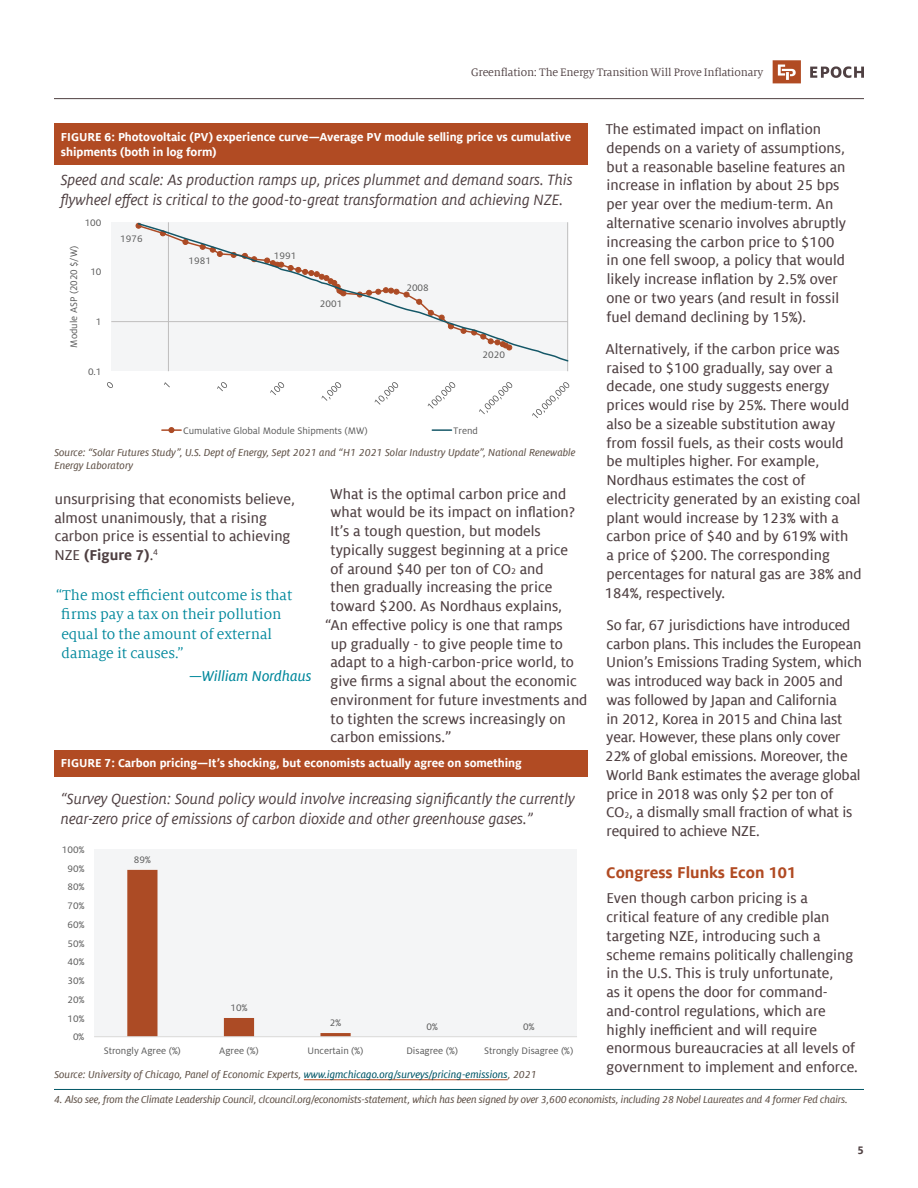
<style>
.page{position:relative;width:918px;height:1188px;background:#fff}
.page>*{position:absolute;margin:0;border:0;box-sizing:border-box;transform-origin:0 0}
.Subhead{font:700 17.25px "Milo Offc Pro";color:#b14b23}
.Description_No_Rule{font:italic 16.5px/19.5px "Milo Offc Pro";color:#4f4042}
.Body_first{font:15.75px/18.8px "Milo Offc Pro Text";color:#4f4042}
.Author_caLLout{font:15.75px/19.5px "Milo Serif Offc Pro";color:#00889c}
.Author_blue{font:15.75px "Milo Offc Pro Text Ita";color:#00889c}
.Figure_title{font:700 12.75px/15px "Milo Offc Pro";letter-spacing:-.005em;color:#fff}
.t1{font:12px "Milo Serif Offc Pro";letter-spacing:-.015em;color:#4f4042}
.t2{font:700 12px "Milo Offc Pro";color:#4f4042}
.source{font:11.25px/12.8px "Milo Offc Pro Text Ita";color:#615349}
.footnote_8pt_w_RULE{font:11.25px "Milo Offc Pro Text Ita";letter-spacing:-.015em;color:#615349}
.t3{font:10.65px "Milo Offc Pro";color:#595959}
.t4{font:10.5px "Milo Offc Pro";color:#595959}
.s1{font-size:9.15px}
.s2{font-family:"Milo Offc Pro";font-weight:700}
.s3{color:#005666}
</style>
<div class="page">
<hr style="left:54px;top:98px;width:810px;height:1px;background:#4f4042">
<svg style="left:810px;top:66px;width:54px;height:12px"></svg>
<svg style="left:773px;top:60px;width:28px;height:23px"></svg>
<hr style="left:54px;top:1089px;width:810px;height:1px;background:#005666">
<div style="left:111px;top:222px;width:457px;height:149px;background:#f4f5f6"></div>
<hr style="left:567px;top:222px;width:1px;height:149px;background:#bfbebe">
<hr style="left:168px;top:222px;width:1px;height:149px;background:#bfbebe">
<hr style="left:111px;top:321px;width:457px;height:1px;background:#bfbebe">
<svg style="left:137px;top:222px;width:431px;height:140px"></svg>
<svg style="left:107px;top:382px;width:6px;height:6px"></svg>
<svg style="left:164px;top:382px;width:6px;height:5px"></svg>
<svg style="left:217px;top:382px;width:10px;height:9px"></svg>
<svg style="left:270px;top:382px;width:14px;height:13px"></svg>
<svg style="left:321px;top:382px;width:20px;height:19px"></svg>
<svg style="left:375px;top:382px;width:23px;height:23px"></svg>
<svg style="left:428px;top:382px;width:27px;height:27px"></svg>
<svg style="left:479px;top:382px;width:33px;height:32px"></svg>
<svg style="left:532px;top:382px;width:37px;height:36px"></svg>
<svg style="left:162px;top:427px;width:19px;height:6px"></svg>
<hr style="left:432px;top:429px;width:20px;height:2px;background:#145767">
<div style="left:54px;top:124px;width:534px;height:41px;background:#b14b23"></div>
<div style="left:94px;top:849px;width:483px;height:188px;background:#f4f5f6"></div>
<svg style="left:127px;top:870px;width:224px;height:166px"></svg>
<hr style="left:94px;top:1036px;width:483px;height:1px;background:#dad9d8">
<div style="left:54px;top:750px;width:534px;height:27px;background:#b14b23"></div>
<hr style="left:304px;top:1079px;width:204px;height:1px;background:#b14b23">
<p class="t1" style="left:471px;top:66px;width:294px">Greenflation: The Energy Transition Will Prove Inflationary</p>
<p class="Body_first" style="left:606px;top:120px;width:242px">The estimated impact on inflation depends on a variety of assumptions, but a reasonable baseline features an increase in inflation by about 25 bps per year over the medium-term. An alternative scenario involves abruptly increasing the carbon price to $100 in one fell swoop, a policy that would likely increase inflation by 2.5% over one or two years (and result in fossil fuel demand declining by 15%).</p>
<p class="Body_first" style="left:605px;top:340px;width:258px">Alternatively, if the carbon price was raised to $100 gradually, say over a decade, one study suggests energy prices would rise by 25%. There would also be a sizeable substitution away from fossil fuels, as their costs would be multiples higher. For example, Nordhaus estimates the cost of electricity generated by an existing coal plant would increase by 123% with a carbon price of $40 and by 619% with<br>a price of $200. The corresponding percentages for natural gas are 38% and 184%, respectively.</p>
<p class="Body_first" style="left:605px;top:616px;width:258px">So far, 67 jurisdictions have introduced carbon plans. This includes the European Union’s Emissions Trading System, which was introduced way back in 2005 and was followed by Japan and California<br>in 2012, Korea in 2015 and China last year. However, these plans only cover 22% of global emissions. Moreover, the World Bank estimates the average global price in 2018 was only $2 per ton of CO<span class="s1">2</span>, a dismally small fraction of what is required to achieve NZE.</p>
<p class="Subhead" style="left:606px;top:863px;width:192px">Congress Flunks Econ 101</p>
<p class="Body_first" style="left:606px;top:889px;width:253px">Even though carbon pricing is a<br>critical feature of any credible plan targeting NZE, introducing such a scheme remains politically challenging in the U.S. This is truly unfortunate,<br>as it opens the door for command&shy;and-control regulations, which are highly inefficient and will require enormous bureaucracies at all levels of government to implement and enforce.</p>
<p class="footnote_8pt_w_RULE" style="left:54px;top:1093px;width:795px">4. Also see, from the Climate Leadership Council, clcouncil.org/economists-statement, which has been signed by over 3,600 economists, including 28 Nobel Laureates and 4 former Fed chairs.</p>
<p class="Figure_title" style="left:61px;top:129px;width:512px">FIGURE 6: Photovoltaic (PV) experience curve—Average PV module selling price vs cumulative shipments (both in log form)</p>
<p class="Description_No_Rule" style="left:61px;top:170px;width:514px">Speed and scale: As production ramps up, prices plummet and demand soars. This flywheel effect is critical to the good-to-great transformation and achieving NZE.</p>
<p class="t4" style="left:85px;top:217px;width:18px">100</p>
<p class="t4" style="left:120px;top:233px;width:24px">1976</p>
<p class="t3" style="left:68px;top:348px;width:103px;rotate:-90deg">Module ASP (2020 $/W)</p>
<p class="t4" style="left:274px;top:250px;width:24px">1991</p>
<p class="t4" style="left:189px;top:255px;width:24px">1981</p>
<p class="t4" style="left:90px;top:266px;width:13px">10</p>
<p class="t4" style="left:406px;top:282px;width:24px">2008</p>
<p class="t4" style="left:320px;top:298px;width:24px">2001</p>
<p class="t4" style="left:96px;top:316px;width:7px">1</p>
<p class="t4" style="left:483px;top:349px;width:24px">2020</p>
<p class="t4" style="left:88px;top:366px;width:15px">0.1</p>
<p class="t4" style="left:183px;top:425px;width:186px">Cumulative Global Module Shipments (MW)</p>
<p class="t4" style="left:454px;top:425px;width:26px">Trend</p>
<p class="source" style="left:54px;top:446px;width:523px">Source: “Solar Futures Study”, U.S. Dept of Energy, Sept 2021 and “H1 2021 Solar Industry Update”, National Renewable<br>Energy Laboratory</p>
<p class="Body_first" style="left:330px;top:484px;width:238px">What is the optimal carbon price and</p>
<p class="Body_first" style="left:330px;top:503px;width:246px">what would be its impact on inflation?</p>
<p class="Body_first" style="left:330px;top:522px;width:212px">It’s a tough question, but models</p>
<p class="Body_first" style="left:331px;top:541px;width:239px">typically suggest beginning at a price</p>
<p class="Body_first" style="left:331px;top:559px;width:215px">of around $40 per ton of CO<span class="s1">2</span> and</p>
<p class="Body_first" style="left:331px;top:578px;width:223px">then gradually increasing the price</p>
<p class="Body_first" style="left:331px;top:597px;width:233px">toward $200. As Nordhaus explains,</p>
<p class="Body_first" style="left:325px;top:616px;width:239px">“An effective policy is one that ramps</p>
<p class="Body_first" style="left:331px;top:634px;width:234px">up gradually - to give people time to</p>
<p class="Body_first" style="left:330px;top:653px;width:245px">adapt to a high-carbon-price world, to</p>
<p class="Body_first" style="left:331px;top:672px;width:248px">give firms a signal about the economic</p>
<p class="Body_first" style="left:331px;top:691px;width:258px">environment for future investments and</p>
<p class="Body_first" style="left:331px;top:709px;width:237px">to tighten the screws increasingly on</p>
<p class="Body_first" style="left:331px;top:728px;width:122px">carbon emissions.”</p>
<p class="Body_first" style="left:54px;top:490px;width:242px">unsurprising that economists believe, almost unanimously, that a rising carbon price is essential to achieving<br>NZE <span class="s2">(Figure 7)</span>.<sup>4</sup></p>
<p class="Author_caLLout" style="left:61px;top:585px;width:233px;text-indent:-5px">“The most efficient outcome is that firms pay a tax on their pollution equal to the amount of external damage it causes.”</p>
<p class="Author_blue" style="left:189px;top:667px;width:124px">—William Nordhaus</p>
<p class="Figure_title" style="left:61px;top:756px;width:462px">FIGURE 7: Carbon pricing—It’s shocking, but economists actually agree on something</p>
<p class="Description_No_Rule" style="left:61px;top:789px;width:516px">“Survey Question: Sound policy would involve increasing significantly the currently near-zero price of emissions of carbon dioxide and other greenhouse gases.”</p>
<p class="t4" style="left:62px;top:844px;width:24px">100%</p>
<p class="t4" style="left:134px;top:854px;width:18px">89%</p>
<p class="t4" style="left:68px;top:863px;width:18px">90%</p>
<p class="t4" style="left:68px;top:881px;width:18px">80%</p>
<p class="t4" style="left:68px;top:900px;width:18px">70%</p>
<p class="t4" style="left:68px;top:919px;width:18px">60%</p>
<p class="t4" style="left:68px;top:938px;width:18px">50%</p>
<p class="t4" style="left:68px;top:956px;width:18px">40%</p>
<p class="t4" style="left:68px;top:975px;width:18px">30%</p>
<p class="t4" style="left:68px;top:994px;width:18px">20%</p>
<p class="t4" style="left:230px;top:1002px;width:18px">10%</p>
<p class="t4" style="left:68px;top:1012px;width:18px">10%</p>
<p class="t4" style="left:330px;top:1017px;width:13px">2%</p>
<p class="t4" style="left:427px;top:1021px;width:13px">0%</p>
<p class="t4" style="left:523px;top:1021px;width:13px">0%</p>
<p class="t4" style="left:73px;top:1031px;width:13px">0%</p>
<p class="t4" style="left:104px;top:1045px;width:79px">Strongly Agree (%)</p>
<p class="t4" style="left:219px;top:1045px;width:41px">Agree (%)</p>
<p class="t4" style="left:308px;top:1045px;width:58px">Uncertain (%)</p>
<p class="t4" style="left:406px;top:1045px;width:53px">Disagree (%)</p>
<p class="t4" style="left:484px;top:1045px;width:91px">Strongly Disagree (%)</p>
<p class="source" style="left:54px;top:1068px;width:484px">Source: University of Chicago, Panel of Economic Experts, <span class="s3">www.igmchicago.org/surveys/pricing-emissions</span>, 2021</p>
<p class="t2" style="left:858px;top:1144px;width:8px">5</p>
</div>
